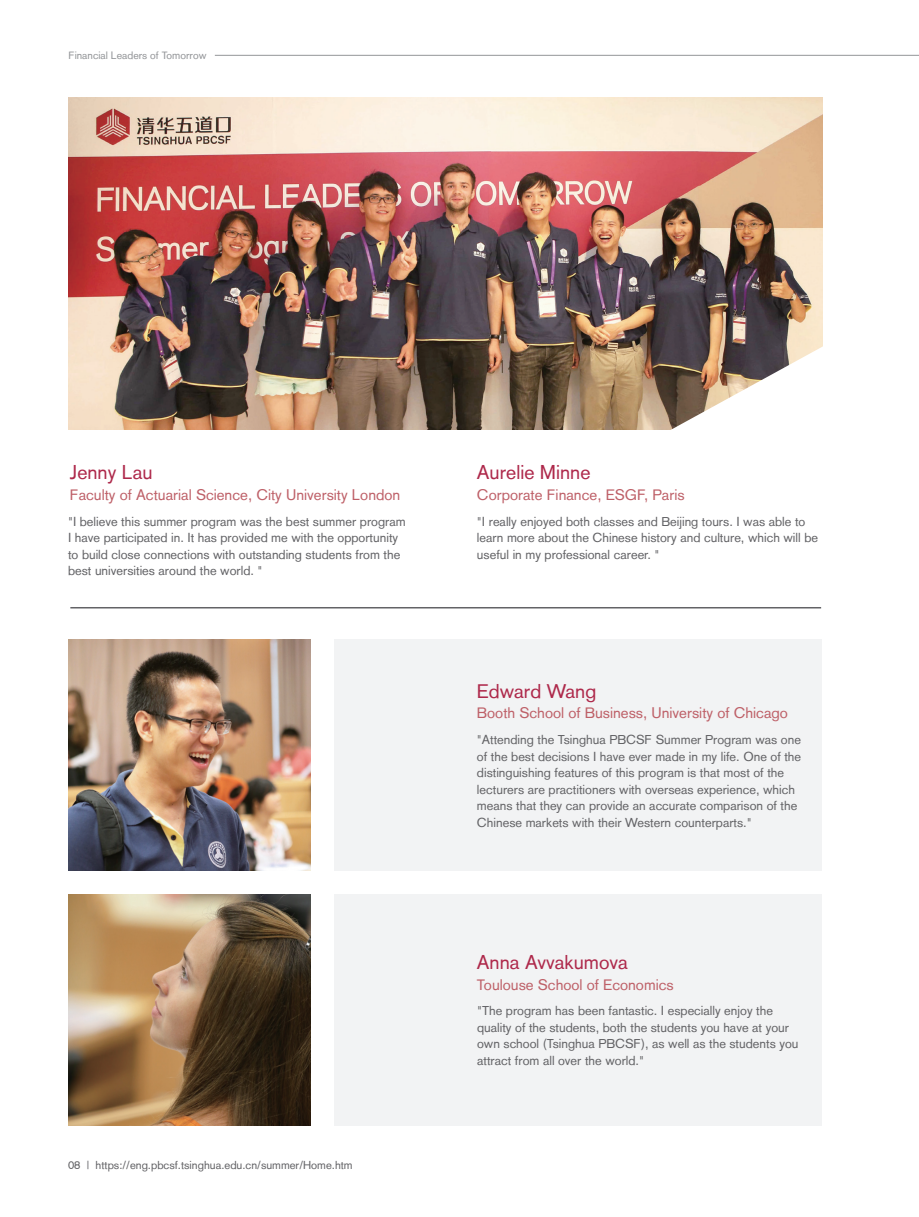
<style>
.page{position:relative;width:919px;height:1217px;background:#fff}
.page>*{position:absolute;margin:0;border:0;box-sizing:border-box;transform-origin:0 0}
.t1{font:19.5px "Akzidenz Grotesk";color:#ae294b}
.t2{font:15px "Akzidenz Grotesk";color:#be6068}
.t3{font:12.75px/16.5px "Akzidenz Grotesk";color:#636366}
.t4{font:11.25px "Akzidenz Grotesk";color:#636366}
.t5{font:10.5px "Akzidenz Grotesk";color:#939598}
</style>
<div class="page">
<div style="left:334px;top:639px;width:487px;height:231px;background:#f2f3f4"></div>
<div style="left:334px;top:893px;width:487px;height:232px;background:#f2f3f4"></div>
<hr style="left:215px;top:55px;width:703px;height:1px;background:#939598">
<hr style="left:70px;top:607px;width:751px;height:1px;background:#636366">
<img style="left:68px;top:639px;width:242px;height:231px">
<img style="left:68px;top:894px;width:242px;height:231px">
<img style="left:68px;top:98px;width:754px;height:331px">
<svg style="left:659px;top:344px;width:164px;height:86px"></svg>
<p class="t5" style="left:68px;top:49px;width:139px">Financial Leaders of Tomorrow</p>
<p class="t1" style="left:70px;top:461px;width:84px">Jenny Lau</p>
<p class="t2" style="left:70px;top:485px;width:332px">Faculty of Actuarial Science, City University London</p>
<p class="t3" style="left:68px;top:512px;width:339px">"I believe this summer program was the best summer program I have participated in. It has provided me with the opportunity to build close connections with outstanding students from the best universities around the world. "</p>
<p class="t4" style="left:68px;top:1157px;width:286px">08 | https://eng.pbcsf.tsinghua.edu.cn/summer/Home.htm</p>
<p class="t1" style="left:477px;top:461px;width:115px">Aurelie Minne</p>
<p class="t2" style="left:477px;top:485px;width:209px">Corporate Finance, ESGF, Paris</p>
<p class="t3" style="left:477px;top:512px;width:342px">"I really enjoyed both classes and Beijing tours. I was able to learn more about the Chinese history and culture, which will be useful in my professional career. "</p>
<p class="t1" style="left:477px;top:679px;width:121px">Edward Wang</p>
<p class="t2" style="left:477px;top:704px;width:312px">Booth School of Business, University of Chicago</p>
<p class="t3" style="left:477px;top:731px;width:326px">"Attending the Tsinghua PBCSF Summer Program was one of the best decisions I have ever made in my life. One of the distinguishing features of this program is that most of the lecturers are practitioners with overseas experience, which means that they can provide an accurate comparison of the Chinese markets with their Western counterparts."</p>
<p class="t1" style="left:477px;top:950px;width:152px">Anna Avvakumova</p>
<p class="t2" style="left:477px;top:975px;width:198px">Toulouse School of Economics</p>
<p class="t3" style="left:477px;top:1002px;width:323px">"The program has been fantastic. I especially enjoy the quality of the students, both the students you have at your own school (Tsinghua PBCSF), as well as the students you attract from all over the world."</p>
</div>
